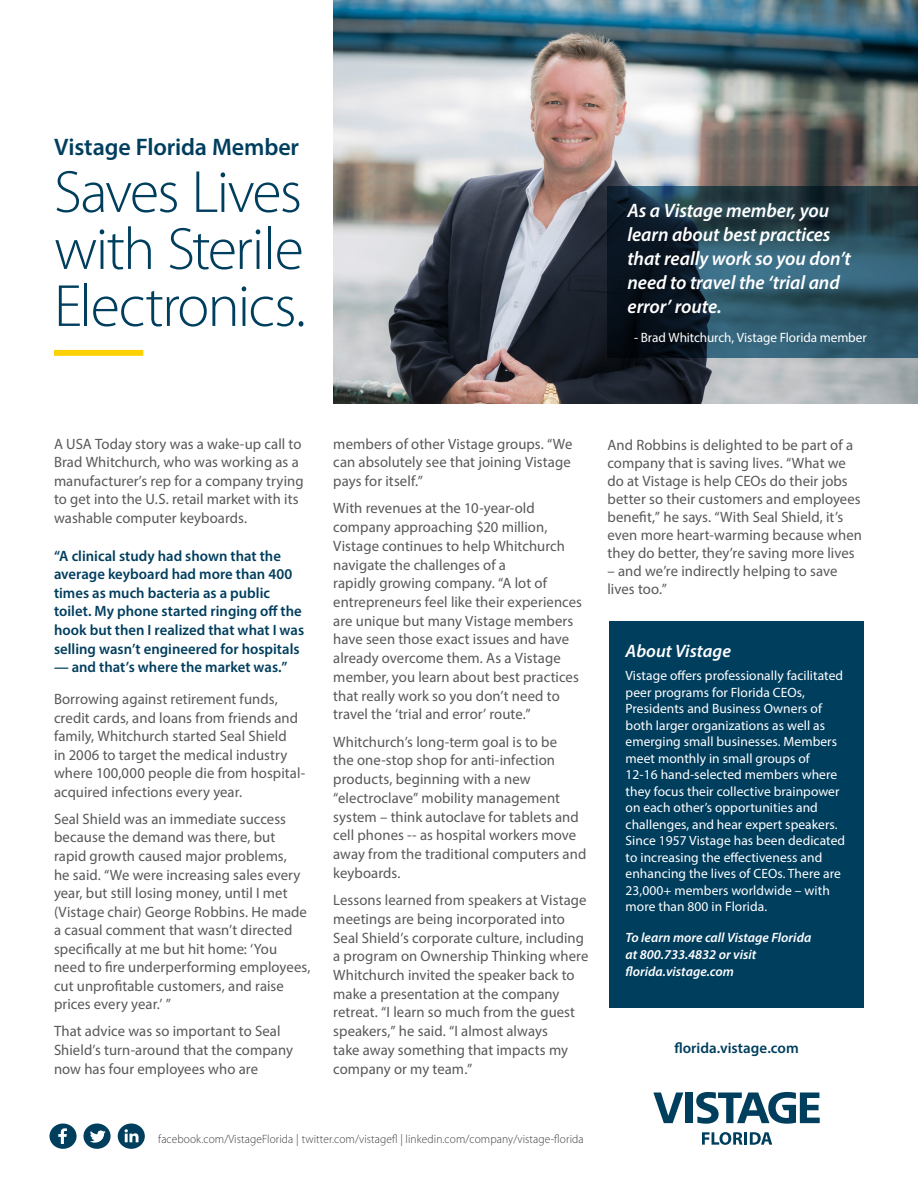
<style>
.page{position:relative;width:918px;height:1188px;background:#fff}
.page>*{position:absolute;margin:0;border:0;box-sizing:border-box;transform-origin:0 0}
.t1{font:300 60px/57px "Myriad Pro";letter-spacing:-.03em;color:#003e5e;text-align:justify}
.t2{font:600 24px "Myriad Pro";letter-spacing:-.005em;color:#003e5e}
.t3{font:italic 600 19.5px/24px "Myriad Pro";letter-spacing:-.005em;color:#fff}
.t4{font:italic 600 18px "Myriad Pro";color:#fff}
.t5{font:15px/18.8px "Myriad Pro";letter-spacing:.005em;color:#57585a}
.t6{font:600 15px/18.6px "Myriad Pro";color:#003e5e}
.t7{font:13.5px/16.5px "Myriad Pro";letter-spacing:.005em;color:#fff}
.t8{font:italic 600 13.5px/17.2px "Myriad Pro";color:#fff}
.t9{font:300 12px "Myriad Pro";letter-spacing:.01em;color:#3e3e3f;scale:.95 1}
</style>
<div class="page">
<img style="left:333px;top:0;width:585px;height:404px">
<svg style="left:608px;top:187px;width:310px;height:171px;background:#224150"></svg>
<div style="left:609px;top:621px;width:255px;height:387px;background:#003e5e"></div>
<div style="left:50px;top:1124px;width:27px;height:25px;background:#003e5e;border-radius:50%"></div>
<svg style="left:58px;top:1128px;width:9px;height:16px"></svg>
<div style="left:83px;top:1124px;width:28px;height:25px;background:#003e5e;border-radius:50%"></div>
<div style="left:118px;top:1124px;width:27px;height:25px;background:#003e5e;border-radius:50%"></div>
<svg style="left:90px;top:1130px;width:16px;height:13px"></svg>
<svg style="left:125px;top:1129px;width:14px;height:13px"></svg>
<svg style="left:653px;top:1093px;width:30px;height:30px"></svg>
<div style="left:685px;top:1093px;width:7px;height:30px;background:#003e5e"></div>
<svg style="left:696px;top:1092px;width:124px;height:32px"></svg>
<svg style="left:702px;top:1132px;width:70px;height:13px"></svg>
<div style="left:54px;top:350px;width:89px;height:6px;background:#fed105"></div>
<p class="t2" style="left:54px;top:132px;width:247px">Vistage Florida Member</p>
<p class="t1" style="left:54px;top:164px;width:253px">Saves Lives with Sterile Electronics.</p>
<p class="t3" style="left:627px;top:198px;width:225px">As a Vistage member, you learn about best practices that really work so you don’t need to travel the ‘trial and error’ route.</p>
<p class="t7" style="left:634px;top:329px;width:234px">- Brad Whitchurch, Vistage Florida member</p>
<p class="t5" style="left:54px;top:434px;width:251px">A USA Today story was a wake-up call to Brad Whitchurch, who was working as a manufacturer’s rep for a company trying to get into the U.S. retail market with its washable computer keyboards.</p>
<p class="t6" style="left:54px;top:546px;width:252px">“A clinical study had shown that the average keyboard had more than 400 times as much bacteria as a public toilet. My phone started ringing off the hook but then I realized that what I was selling wasn’t engineered for hospitals</p>
<p class="t6" style="left:54px;top:657px;width:235px">— and that’s where the market was.”</p>
<p class="t5" style="left:54px;top:690px;width:253px">Borrowing against retirement funds, credit cards, and loans from friends and family, Whitchurch started Seal Shield<br>in 2006 to target the medical industry where 100,000 people die from hospital&shy;acquired infections every year.</p>
<p class="t5" style="left:54px;top:809px;width:258px">Seal Shield was an immediate success because the demand was there, but rapid growth caused major problems,<br>he said. “We were increasing sales every year, but still losing money, until I met (Vistage chair) George Robbins. He made a casual comment that wasn’t directed specifically at me but hit home: ‘You need to fire underperforming employees, cut unprofitable customers, and raise prices every year.’ ”</p>
<p class="t5" style="left:54px;top:1022px;width:240px">That advice was so important to Seal<br>Shield’s turn-around that the company now has four employees who are</p>
<p class="t5" style="left:333px;top:434px;width:241px;text-align:justify">members of other Vistage groups. “We can absolutely see that joining Vistage pays for itself.”</p>
<p class="t5" style="left:333px;top:499px;width:250px">With revenues at the 10-year-old company approaching $20 million, Vistage continues to help Whitchurch navigate the challenges of a<br>rapidly growing company. “A lot of entrepreneurs feel like their experiences are unique but many Vistage members have seen those exact issues and have already overcome them. As a Vistage member, you learn about best practices that really work so you don’t need to travel the ‘trial and error’ route.”</p>
<p class="t5" style="left:333px;top:732px;width:255px">Whitchurch’s long-term goal is to be<br>the one-stop shop for anti-infection products, beginning with a new “electroclave” mobility management system – think autoclave for tablets and cell phones -- as hospital workers move away from the traditional computers and keyboards.</p>
<p class="t5" style="left:333px;top:890px;width:257px">Lessons learned from speakers at Vistage meetings are being incorporated into Seal Shield’s corporate culture, including a program on Ownership Thinking where Whitchurch invited the speaker back to make a presentation at the company retreat. “I learn so much from the guest speakers,” he said. “I almost always<br>take away something that impacts my company or my team.”</p>
<p class="t5" style="left:608px;top:436px;width:256px;line-height:18px">And Robbins is delighted to be part of a company that is saving lives. “What we do at Vistage is help CEOs do their jobs better so their customers and employees benefit,” he says. “With Seal Shield, it’s even more heart-warming because when they do better, they’re saving more lives</p>
<p class="t5" style="left:608px;top:562px;width:231px;line-height:18px">– and we’re indirectly helping to save lives too.”</p>
<p class="t4" style="left:626px;top:639px;width:107px">About Vistage</p>
<p class="t7" style="left:626px;top:667px;width:221px">Vistage offers professionally facilitated peer programs for Florida CEOs, Presidents and Business Owners of both larger organizations as well as emerging small businesses. Members meet monthly in small groups of 12-16 hand-selected members where they focus their collective brainpower on each other’s opportunities and challenges, and hear expert speakers.<br>Since 1957 Vistage has been dedicated to increasing the effectiveness and enhancing the lives of CEOs. There are 23,000+ members worldwide – with more than 800 in Florida.</p>
<p class="t8" style="left:626px;top:928px;width:187px">To learn more call Vistage Florida at 800.733.4832 or visit florida.vistage.com</p>
<p class="t6" style="left:674px;top:1038px;width:126px">florida.vistage.com</p>
<p class="t9" style="left:158px;top:1132px;width:449px">facebook.com/VistageFlorida | twitter.com/vistagefl | linkedin.com/company/vistage-florida</p>
</div>
